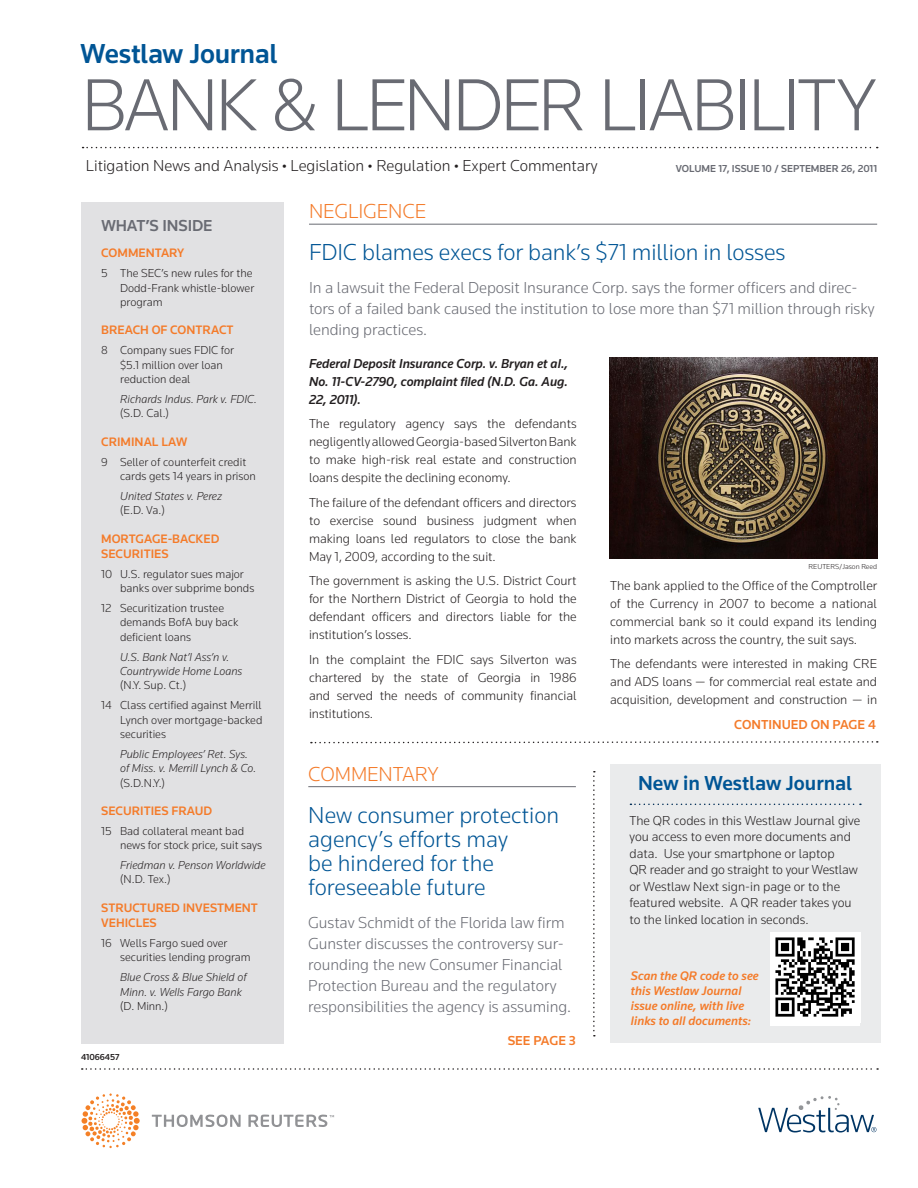
<style>
.page{position:relative;width:918px;height:1188px;background:#fff}
.page>*{position:absolute;margin:0;border:0;box-sizing:border-box;transform-origin:0 0}
.FC_MAIN_TITLE{font:300 76.5px "Knowledge";letter-spacing:-.045em;color:#696b73}
.t1{font:500 28.5px "Knowledge";letter-spacing:-.015em;color:#005595}
.CT_p1{font:300 24px/24px "Knowledge";color:#005595}
.CN_p1{font:300 21px "Knowledge";letter-spacing:-.005em;color:#f47b2a}
.t2{font:500 21px "Knowledge";color:#005595}
.IM{font:300 16.5px/21px "Knowledge";color:#696b73}
.t3{font:300 16.5px "Knowledge";color:#231f20}
.ALSO_in_this_issue{font:500 16.5px "Knowledge";letter-spacing:-.005em;color:#696b73}
.t4{font:300 13.5px/18px "Knowledge";color:#231f20;text-align:justify}
.REF2{font:italic 500 13.5px/18px "Knowledge";color:#231f20;text-align:justify}
.t5{font:500 13.5px "Knowledge";color:#f47b2a}
.t6{font:italic 500 12.9px/15px "Knowledge";color:#f47b2a}
.TOC_head{font:500 12.75px/15.3px "Knowledge";color:#f47b2a}
.TOC_text_p1{font:300 12px/14.4px "Knowledge";color:#231f20}
.TOC_text_p1-2{font:italic 300 12px/14.4px "Knowledge";color:#231f20}
.volume{font:500 10.5px "Knowledge";letter-spacing:-.005em;color:#696b73}
.Photo_credit{font:500 9px "Knowledge";color:#231f20}
.Photo_credit-2{font:300 7.5px "Knowledge";color:#231f20}
.s1{font-size:13.5px}
.s2{font-style:normal}
</style>
<div class="page">
<div style="left:81px;top:202px;width:203px;height:841px;background:#e1e1e3"></div>
<svg style="left:82px;top:1068px;width:796px;height:2px"></svg>
<svg style="left:83px;top:147px;width:795px;height:1px"></svg>
<svg style="left:758px;top:1096px;width:119px;height:36px"></svg>
<svg style="left:152px;top:1115px;width:182px;height:12px"></svg>
<svg style="left:82px;top:1093px;width:58px;height:55px"></svg>
<svg style="left:311px;top:741px;width:567px;height:3px"></svg>
<svg style="left:593px;top:771px;width:2px;height:265px"></svg>
<div style="left:610px;top:765px;width:270px;height:278px;background:#eaebec"></div>
<svg style="left:630px;top:804px;width:231px;height:1px"></svg>
<div style="left:771px;top:936px;width:89px;height:90px;background:#fff"></div>
<img style="left:770px;top:933px;width:90px;height:90px">
<hr style="left:308px;top:786px;width:268px;height:1px;background:#696b73">
<hr style="left:309px;top:224px;width:568px;height:1px;background:#696b73">
<img style="left:610px;top:357px;width:267px;height:201px">
<p class="t1" style="left:81px;top:36px;width:198px">Westlaw Journal</p>
<p class="FC_MAIN_TITLE" style="left:81px;top:58px;width:798px">BANK &amp; LENDER LIABILITY</p>
<p class="t3" style="left:86px;top:156px;width:513px">Litigation News and Analysis <span class="s1">•</span> Legislation <span class="s1">•</span> Regulation <span class="s1">•</span> Expert Commentary</p>
<p class="volume" style="left:676px;top:162px;width:203px">VOLUME 17, ISSUE 10 / SEPTEMBER 26, 2011</p>
<p class="ALSO_in_this_issue" style="left:101px;top:215px;width:113px">WHAT’S INSIDE</p>
<p class="TOC_head" style="left:101px;top:245px;width:85px">COMMENTARY</p>
<p class="TOC_text_p1" style="left:120px;top:266px;width:136px;text-indent:-19px">5 The SEC’s new rules for the<br>Dodd-Frank whistle-blower program</p>
<p class="TOC_head" style="left:101px;top:322px;width:134px">BREACH OF CONTRACT</p>
<p class="TOC_text_p1" style="left:120px;top:343px;width:116px;text-indent:-19px">8 Company sues FDIC for $5.1 million over loan reduction deal</p>
<p class="TOC_text_p1-2" style="left:120px;top:392px;width:138px">Richards Indus. Park v. FDIC. <span class="s2">(S.D. Cal.)</span></p>
<p class="TOC_head" style="left:101px;top:434px;width:87px">CRIMINAL LAW</p>
<p class="TOC_text_p1" style="left:120px;top:454px;width:137px;text-indent:-19px">9 Seller of counterfeit credit cards gets 14 years in prison</p>
<p class="TOC_text_p1-2" style="left:120px;top:488px;width:104px">United States v. Perez <span class="s2">(E.D. Va.)</span></p>
<p class="TOC_head" style="left:101px;top:531px;width:120px">MORTGAGE-BACKED<br>SECURITIES</p>
<p class="TOC_text_p1" style="left:120px;top:566px;width:136px;text-indent:-19px">10 U.S. regulator sues major banks over subprime bonds</p>
<p class="TOC_text_p1" style="left:120px;top:601px;width:120px;text-indent:-19px">12 Securitization trustee demands BofA buy back deficient loans</p>
<p class="TOC_text_p1-2" style="left:120px;top:649px;width:124px">U.S. Bank Nat’l Ass’n v.<br>Countrywide Home Loans <span class="s2">(N.Y. Sup. Ct.)</span></p>
<p class="TOC_text_p1" style="left:120px;top:698px;width:144px;text-align:justify;text-indent:-19px">14 Class certified against Merrill Lynch over mortgage-backed securities</p>
<p class="TOC_text_p1-2" style="left:120px;top:746px;width:138px">Public Employees’ Ret. Sys. of Miss. v. Merrill Lynch &amp; Co. <span class="s2">(S.D.N.Y.)</span></p>
<p class="TOC_head" style="left:101px;top:803px;width:112px">SECURITIES FRAUD</p>
<p class="TOC_text_p1" style="left:120px;top:823px;width:144px;text-indent:-19px">15 Bad collateral meant bad news for stock price, suit says</p>
<p class="TOC_text_p1-2" style="left:120px;top:858px;width:147px">Friedman v. Penson Worldwide <span class="s2">(N.D. Tex.)</span></p>
<p class="TOC_head" style="left:101px;top:900px;width:158px">STRUCTURED INVESTMENT<br>VEHICLES</p>
<p class="TOC_text_p1" style="left:120px;top:936px;width:132px;text-indent:-19px">16 Wells Fargo sued over securities lending program</p>
<p class="TOC_text_p1-2" style="left:120px;top:970px;width:128px">Blue Cross &amp; Blue Shield of<br>Minn. v. Wells Fargo Bank <span class="s2">(D. Minn.)</span></p>
<p class="Photo_credit" style="left:81px;top:1052px;width:40px">41066457</p>
<p class="CN_p1" style="left:309px;top:198px;width:119px">NEGLIGENCE</p>
<p class="CT_p1" style="left:309px;top:240px;width:478px">FDIC blames execs for bank’s $71 million in losses</p>
<p class="IM" style="left:309px;top:277px;width:567px">In a lawsuit the Federal Deposit Insurance Corp. says the former officers and direc&shy;tors of a failed bank caused the institution to lose more than $71 million through risky lending practices.</p>
<p class="REF2" style="left:309px;top:354px;width:261px">Federal Deposit Insurance Corp. v. Bryan et al., No. 11-CV-2790, complaint filed (N.D. Ga. Aug.<br>22, 2011).</p>
<p class="t4" style="left:309px;top:415px;width:269px">The regulatory agency says the defendants negligently allowed Georgia-based Silverton Bank to make high-risk real estate and construction loans despite the declining economy.</p>
<p class="t4" style="left:309px;top:493px;width:269px">The failure of the defendant officers and directors to exercise sound business judgment when making loans led regulators to close the bank May 1, 2009, according to the suit.</p>
<p class="t4" style="left:309px;top:572px;width:269px">The government is asking the U.S. District Court for the Northern District of Georgia to hold the defendant officers and directors liable for the institution’s losses.</p>
<p class="t4" style="left:309px;top:650px;width:269px">In the complaint the FDIC says Silverton was chartered by the state of Georgia in 1986 and served the needs of community financial institutions.</p>
<p class="CN_p1" style="left:308px;top:761px;width:132px">COMMENTARY</p>
<p class="CT_p1" style="left:308px;top:803px;width:252px">New consumer protection agency’s efforts may<br>be hindered for the foreseeable future</p>
<p class="IM" style="left:308px;top:912px;width:264px">Gustav Schmidt of the Florida law firm Gunster discusses the controversy sur&shy;rounding the new Consumer Financial Protection Bureau and the regulatory responsibilities the agency is assuming.</p>
<p class="t5" style="left:508px;top:1032px;width:70px">SEE PAGE 3</p>
<p class="Photo_credit-2" style="left:809px;top:562px;width:70px">REUTERS/Jason Reed</p>
<p class="t4" style="left:610px;top:576px;width:269px">The bank applied to the Office of the Comptroller of the Currency in 2007 to become a national commercial bank so it could expand its lending into markets across the country, the suit says.</p>
<p class="t4" style="left:610px;top:655px;width:269px">The defendants were interested in making CRE and ADS loans — for commercial real estate and acquisition, development and construction — in</p>
<p class="t5" style="left:734px;top:716px;width:143px">CONTINUED ON PAGE 4</p>
<h2 class="t2" style="left:638px;top:771px;width:216px">New in Westlaw Journal</h2>
<p class="t4" style="left:629px;top:812px;width:232px;line-height:16.5px;text-align:left">The QR codes in this Westlaw Journal give you access to even more documents and data. Use your smartphone or laptop<br>QR reader and go straight to your Westlaw or Westlaw Next sign-in page or to the featured website. A QR reader takes you to the linked location in seconds.</p>
<p class="t6" style="left:631px;top:968px;width:129px">Scan the QR code to see this Westlaw Journal issue online, with live links to all documents:</p>
</div>
